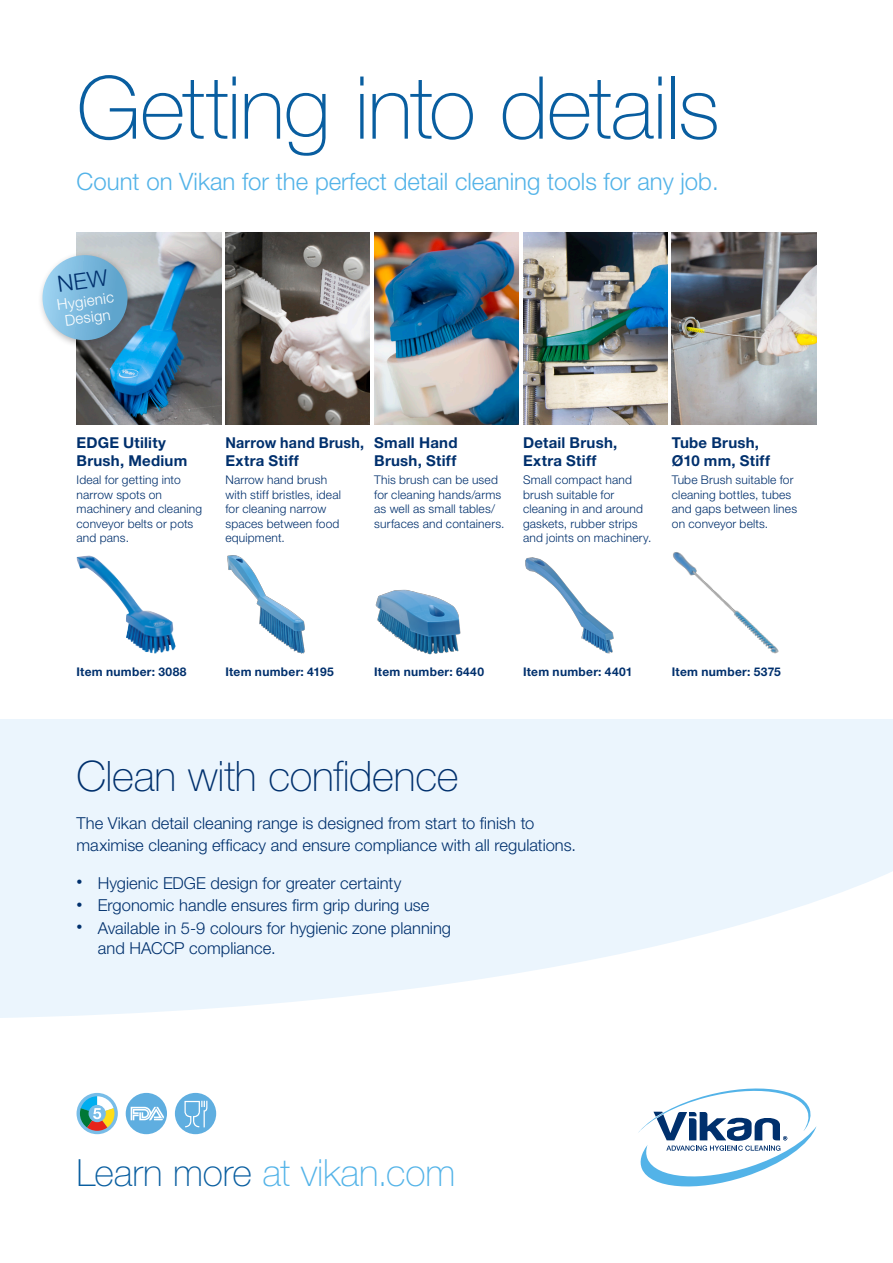
<style>
.page{position:relative;width:893px;height:1263px;background:#fff}
.page>*{position:absolute;margin:0;border:0;box-sizing:border-box;transform-origin:0 0}
.t1{font:100 87px "Helvetica Neue LT Std";letter-spacing:-.02em;color:#095ea0}
.t2{font:100 42px "Helvetica Neue LT Std";letter-spacing:-.005em;color:#00306d}
.t3{font:100 37.5px "Helvetica Neue LT Std";letter-spacing:-.005em;color:#53b3e8}
.t4{font:300 24px "Helvetica Neue LT Std";color:#53b3e8}
.t5{font:300 16.5px/22.5px "Helvetica Neue LT Std";color:#00306d}
.t6{font:700 15px/18px "Helvetica Neue LT Std";letter-spacing:.015em;color:#00306d}
.t7{font:700 15px/18px "Helvetica Neue LT Std";letter-spacing:.015em;color:#00306d;scale:.95 1}
.t8{font:300 15px/16.5px "Helvetica Neue LT Std";color:#fff;text-align:center}
.t9{font:300 12px/14.4px "Helvetica Neue LT Std";letter-spacing:.015em;color:#00306d}
.t10{font:700 12px "Helvetica Neue LT Std";letter-spacing:.025em;color:#00306d}
.s1{font-size:12px}
.s2{color:#095ea0}
</style>
<div class="page">
<div style="left:0;top:719px;width:893px;height:318px;background:#ebf5fd"></div>
<svg style="left:0;top:871px;width:893px;height:316px;fill:#fff"></svg>
<svg style="left:638px;top:1088px;width:178px;height:98px"></svg>
<svg style="left:77px;top:1093px;width:41px;height:41px"></svg>
<svg style="left:126px;top:1093px;width:41px;height:41px"></svg>
<svg style="left:175px;top:1093px;width:41px;height:41px"></svg>
<img style="left:523px;top:233px;width:145px;height:191px">
<img style="left:525px;top:557px;width:89px;height:97px">
<img style="left:225px;top:233px;width:145px;height:191px">
<img style="left:227px;top:555px;width:78px;height:99px">
<img style="left:374px;top:233px;width:145px;height:191px">
<img style="left:375px;top:589px;width:86px;height:66px">
<img style="left:77px;top:233px;width:144px;height:191px">
<img style="left:672px;top:233px;width:144px;height:191px">
<img style="left:673px;top:552px;width:106px;height:102px">
<div style="left:38px;top:251px;width:99px;height:98px;background:#231f20;opacity:.35"></div>
<div style="left:43px;top:255px;width:85px;height:85px;background:linear-gradient(to right,#9bd2f1,#579dc6);border-radius:43px"></div>
<img style="left:77px;top:555px;width:62px;height:93px">
<svg style="left:58px;top:269px;width:51px;height:23px"></svg>
<h1 class="t1" style="left:77px;top:58px;width:645px">Getting into details</h1>
<h3 class="t4" style="left:77px;top:167px;width:644px">Count on Vikan for the perfect detail cleaning tools for any job.</h3>
<p class="t8" style="left:56px;top:297px;width:59px;rotate:-8deg">Hygienic<br>Design</p>
<p class="t6" style="left:77px;top:433px;width:112px">EDGE Utility<br>Brush, Medium</p>
<p class="t9" style="left:77px;top:473px;width:127px">Ideal for getting into narrow spots on machinery and cleaning conveyor belts or pots and pans.</p>
<p class="t7" style="left:225px;top:433px;width:147px">Narrow hand Brush,<br>Extra Stiff</p>
<p class="t9" style="left:225px;top:473px;width:117px">Narrow hand brush with stiff bristles, ideal for cleaning narrow spaces between food equipment.</p>
<p class="t6" style="left:374px;top:433px;width:85px">Small Hand<br>Brush, Stiff</p>
<p class="t9" style="left:374px;top:473px;width:132px">This brush can be used for cleaning hands/arms as well as small tables/ surfaces and containers.</p>
<p class="t6" style="left:523px;top:433px;width:96px">Detail Brush,<br>Extra Stiff</p>
<p class="t9" style="left:523px;top:473px;width:130px">Small compact hand brush suitable for cleaning in and around gaskets, rubber strips and joints on machinery.</p>
<p class="t6" style="left:672px;top:433px;width:100px">Tube Brush,<br>Ø10 mm, Stiff</p>
<p class="t9" style="left:672px;top:473px;width:127px">Tube Brush suitable for cleaning bottles, tubes and gaps between lines on conveyor belts.</p>
<p class="t10" style="left:77px;top:664px;width:111px">Item number: 3088</p>
<p class="t10" style="left:225px;top:664px;width:110px">Item number: 4195</p>
<p class="t10" style="left:374px;top:664px;width:111px">Item number: 6440</p>
<p class="t10" style="left:523px;top:664px;width:111px">Item number: 4401</p>
<p class="t10" style="left:672px;top:664px;width:111px">Item number: 5375</p>
<h2 class="t2" style="left:77px;top:752px;width:384px">Clean with confidence</h2>
<h3 class="t5" style="left:77px;top:811px;width:501px">The Vikan detail cleaning range is designed from start to finish to maximise cleaning efficacy and ensure compliance with all regulations.</h3>
<h3 class="t5" style="left:77px;top:871px;width:326px"><span class="s1">•</span> Hygienic EDGE design for greater certainty</h3>
<h3 class="t5" style="left:77px;top:894px;width:354px"><span class="s1">•</span> Ergonomic handle ensures firm grip during use</h3>
<h3 class="t5" style="left:98px;top:917px;width:355px;line-height:19.8px;text-indent:-21px"><span class="s1">•</span> Available in 5-9 colours for hygienic zone planning and HACCP compliance.</h3>
<h3 class="t3" style="left:77px;top:1152px;width:380px"><span class="s2">Learn more</span> at vikan.com</h3>
</div>
